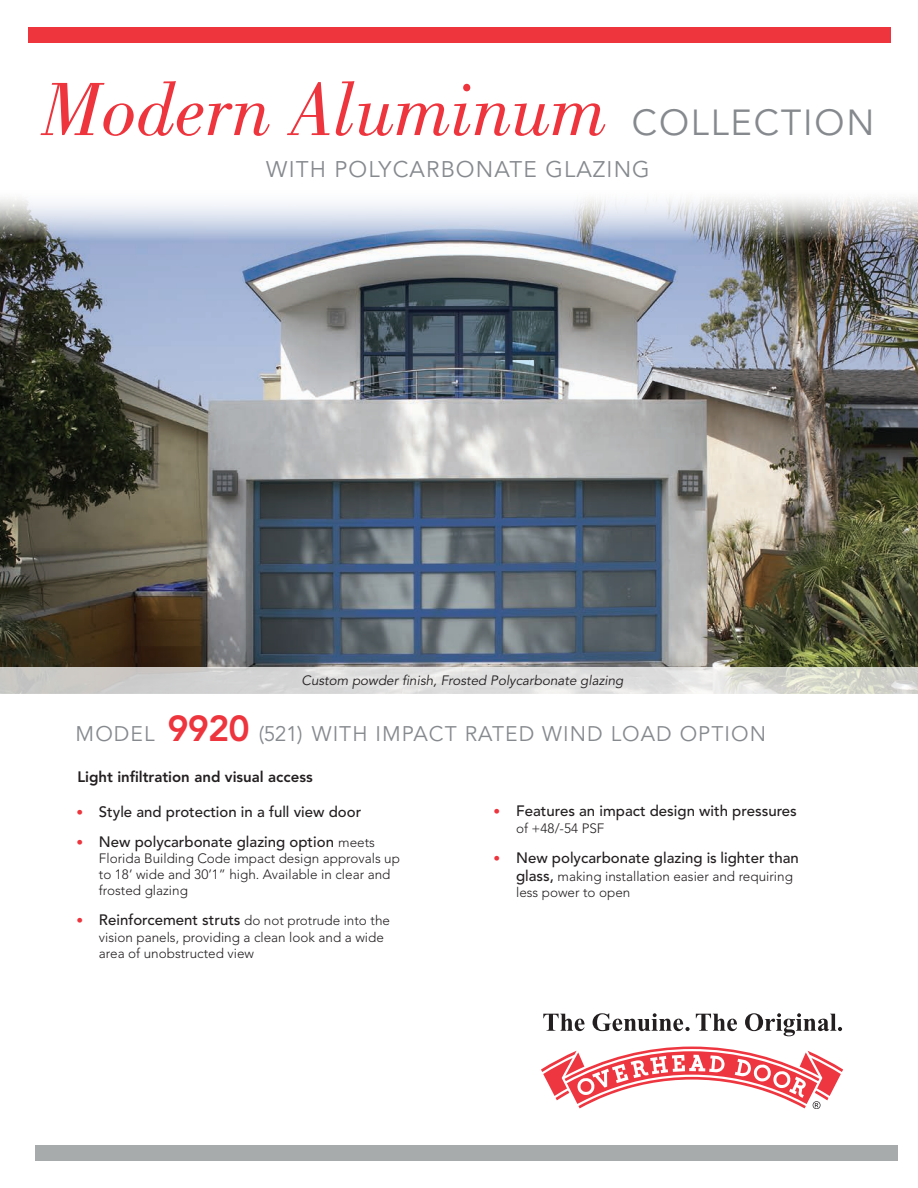
<style>
.page{position:relative;width:918px;height:1188px;background:#fff}
.page>*{position:absolute;margin:0;border:0;box-sizing:border-box;transform-origin:0 0}
.t1{font:italic 78px "Bodoni Std";color:#ee343d}
.t2{font:22.5px "Avenir LT Std";letter-spacing:.05em;color:#868a8e}
.t3{font:21px "Avenir LT Std";letter-spacing:.05em;color:#868a8e}
.t4{font:500 15px "Avenir LT Std";color:#231f20}
.t5{font:800 15px "Avenir LT Std";color:#231f20}
.t6{font:300 13.5px/16.2px "Avenir LT Std";color:#231f20}
.t7{font:italic 13.5px "Avenir LT Std";color:#231f20}
.s1{font-family:"Avenir LT Std";font-style:normal;font-size:36px;color:#868a8e}
.s2{font-weight:800;font-size:36px;color:#ee343d}
.s3{font-weight:300;font-size:13.5px;color:#ee343d}
.s4{font-weight:300;font-size:13.5px}
.s5{color:#ee343d}
.s6{font-weight:500;font-size:15px}
</style>
<div class="page">
<img style="left:0;top:198px;width:918px;height:469px">
<div style="left:28px;top:28px;width:863px;height:15px;background:#ee343d"></div>
<div style="left:36px;top:1146px;width:862px;height:15px;background:#a8abac"></div>
<svg style="left:543px;top:1014px;width:42px;height:17px"></svg>
<svg style="left:593px;top:1013px;width:97px;height:18px"></svg>
<svg style="left:696px;top:1014px;width:41px;height:17px"></svg>
<svg style="left:745px;top:1013px;width:97px;height:23px"></svg>
<svg style="left:541px;top:1046px;width:302px;height:63px"></svg>
<svg style="left:0;top:667px;width:918px;height:27px"></svg>
<h1 class="t1" style="left:42px;top:66px;width:834px">Modern Aluminum <span class="s1">COLLECTION</span></h1>
<h2 class="t2" style="left:266px;top:156px;width:385px">WITH POLYCARBONATE GLAZING</h2>
<p class="t7" style="left:302px;top:672px;width:323px">Custom powder finish, Frosted Polycarbonate glazing</p>
<h3 class="t3" style="left:76px;top:722px;width:692px">MODEL <span class="s2">9920</span> (521) WITH IMPACT RATED WIND LOAD OPTION</h3>
<p class="t5" style="left:77px;top:768px;width:237px">Light infiltration and visual access</p>
<p class="t4" style="left:76px;top:803px;width:286px"><span class="s3">•</span> Style and protection in a full view door</p>
<p class="t4" style="left:76px;top:833px;width:300px"><span class="s3">•</span> New polycarbonate glazing option <span class="s4">meets</span></p>
<p class="t6" style="left:99px;top:850px;width:303px">Florida Building Code impact design approvals up to 18’ wide and 30’1” high. Available in clear and frosted glazing</p>
<p class="t6" style="left:99px;top:913px;width:293px;text-indent:-23px"><span class="s5">•</span> <span class="s6">Reinforcement struts</span> do not protrude into the vision panels, providing a clean look and a wide area of unobstructed view</p>
<p class="t4" style="left:494px;top:803px;width:305px"><span class="s3">•</span> Features an impact design with pressures</p>
<p class="t6" style="left:516px;top:820px;width:90px">of +48/-54 PSF</p>
<p class="t4" style="left:494px;top:849px;width:307px"><span class="s3">•</span> New polycarbonate glazing is lighter than</p>
<p class="t6" style="left:516px;top:868px;width:278px"><span class="s6">glass,</span> making installation easier and requiring less power to open</p>
</div>
